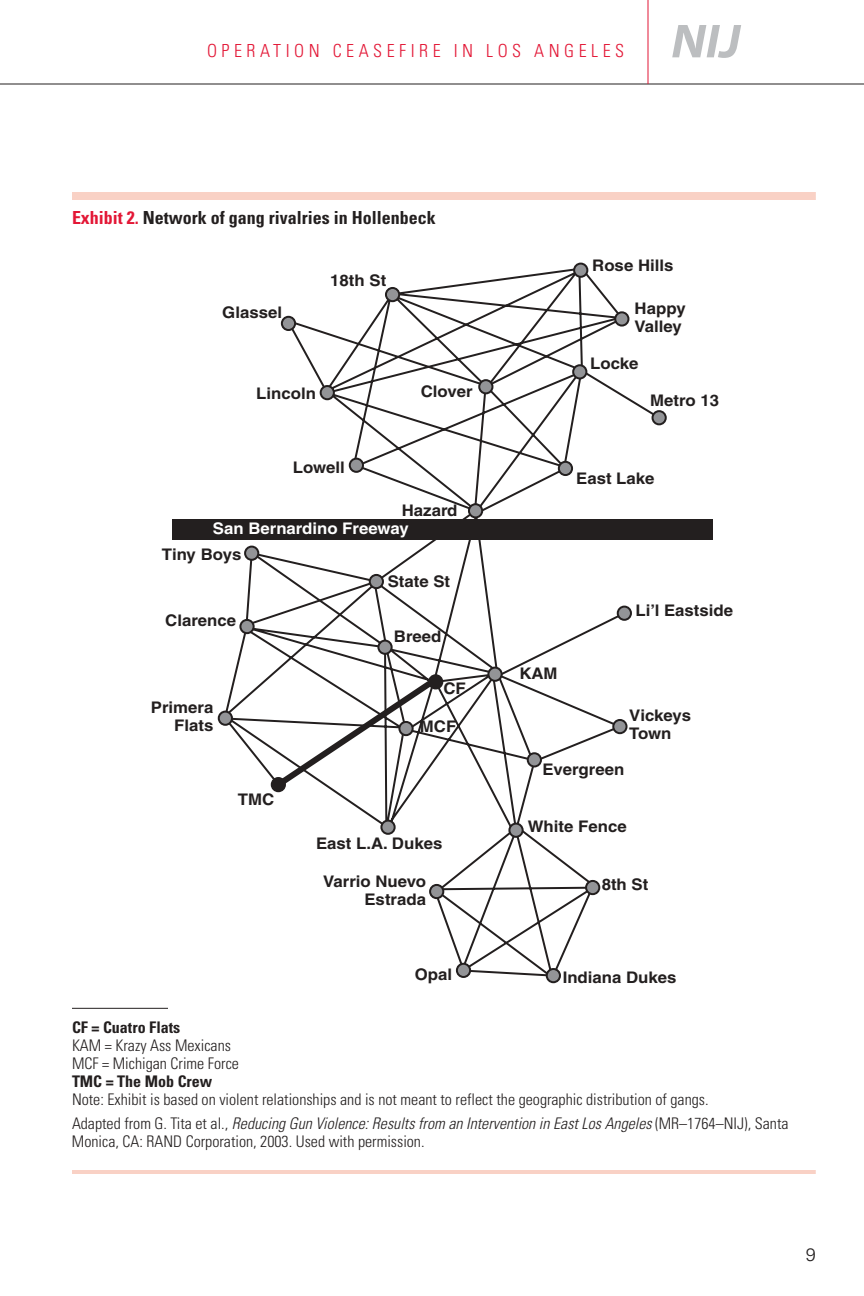
<style>
.page{position:relative;width:864px;height:1296px;background:#fff}
.page>*{position:absolute;margin:0;border:0;box-sizing:border-box;transform-origin:0 0}
.t1{font:700 condensed 18px "Univers";color:#231f1f}
.t2{font:300 condensed 18px "Univers";letter-spacing:.25em;color:#e31736}
.t3{font:300 18px "Univers";color:#231f1f}
.t4{font:300 condensed 16px/18px "Univers";color:#231f1f}
.t5{font:700 16px/18px "Helvetica";color:#231f1f;scale:1.05 1}
.t6{font:700 condensed 16px "Univers";color:#231f1f}
.t7{font:700 16px "Helvetica";color:#fff;scale:1.05 1}
.s1{color:#e31736}
.s2{font-style:italic}
</style>
<div class="page">
<div style="left:72px;top:192px;width:744px;height:8px;background:#f9d1c5"></div>
<hr style="left:72px;top:1170px;width:744px;height:4px;background:#f9d1c5">
<hr style="left:72px;top:1008px;width:96px;height:1px;background:#231f1f">
<hr style="left:0;top:84px;width:864px;height:1px;background:#231f1f">
<hr style="left:648px;top:0;width:1px;height:84px;background:#e31736">
<svg style="left:672px;top:25px;width:69px;height:33px"></svg>
<div style="left:172px;top:519px;width:541px;height:21px;background:#231f1f"></div>
<svg style="left:217px;top:267px;width:444px;height:485px"></svg>
<svg style="left:562px;top:860px;width:38px;height:99px"></svg>
<div style="left:386px;top:288px;width:13px;height:13px;background:#939497;border-radius:50%"></div>
<div style="left:385px;top:287px;width:15px;height:15px;border:2px solid #231f1f;border-radius:50%"></div>
<div style="left:282px;top:317px;width:13px;height:13px;background:#939497;border-radius:50%"></div>
<div style="left:281px;top:316px;width:15px;height:15px;border:2px solid #231f1f;border-radius:50%"></div>
<div style="left:479px;top:380px;width:13px;height:13px;background:#939497;border-radius:50%"></div>
<div style="left:478px;top:379px;width:15px;height:15px;border:2px solid #231f1f;border-radius:50%"></div>
<div style="left:321px;top:386px;width:13px;height:13px;background:#939497;border-radius:50%"></div>
<div style="left:320px;top:385px;width:15px;height:15px;border:2px solid #231f1f;border-radius:50%"></div>
<div style="left:574px;top:264px;width:13px;height:13px;background:#939497;border-radius:50%"></div>
<div style="left:573px;top:263px;width:15px;height:15px;border:2px solid #231f1f;border-radius:50%"></div>
<div style="left:615px;top:312px;width:13px;height:14px;background:#939497;border-radius:50%"></div>
<div style="left:614px;top:311px;width:15px;height:16px;border:2px solid #231f1f;border-radius:50%"></div>
<div style="left:573px;top:365px;width:13px;height:13px;background:#939497;border-radius:50%"></div>
<div style="left:572px;top:364px;width:15px;height:15px;border:2px solid #231f1f;border-radius:50%"></div>
<div style="left:653px;top:411px;width:13px;height:13px;background:#939497;border-radius:50%"></div>
<div style="left:652px;top:410px;width:15px;height:15px;border:2px solid #231f1f;border-radius:50%"></div>
<div style="left:559px;top:462px;width:13px;height:13px;background:#939497;border-radius:50%"></div>
<div style="left:558px;top:461px;width:15px;height:15px;border:2px solid #231f1f;border-radius:50%"></div>
<div style="left:469px;top:504px;width:13px;height:13px;background:#939497;border-radius:50%"></div>
<div style="left:468px;top:503px;width:15px;height:15px;border:2px solid #231f1f;border-radius:50%"></div>
<div style="left:350px;top:459px;width:13px;height:13px;background:#939497;border-radius:50%"></div>
<div style="left:349px;top:458px;width:15px;height:15px;border:2px solid #231f1f;border-radius:50%"></div>
<div style="left:613px;top:720px;width:14px;height:13px;background:#939497;border-radius:50%"></div>
<div style="left:612px;top:719px;width:16px;height:15px;border:2px solid #231f1f;border-radius:50%"></div>
<div style="left:618px;top:607px;width:13px;height:13px;background:#939497;border-radius:50%"></div>
<div style="left:617px;top:606px;width:15px;height:15px;border:2px solid #231f1f;border-radius:50%"></div>
<div style="left:586px;top:881px;width:13px;height:13px;background:#939497;border-radius:50%"></div>
<div style="left:585px;top:880px;width:15px;height:15px;border:2px solid #231f1f;border-radius:50%"></div>
<svg style="left:225px;top:552px;width:337px;height:432px"></svg>
<div style="left:272px;top:778px;width:13px;height:13px;background:#231f1f;border-radius:50%"></div>
<div style="left:271px;top:777px;width:15px;height:15px;border:2px solid #231f1f;border-radius:50%"></div>
<div style="left:219px;top:712px;width:13px;height:13px;background:#939497;border-radius:50%"></div>
<div style="left:218px;top:711px;width:15px;height:15px;border:2px solid #231f1f;border-radius:50%"></div>
<div style="left:245px;top:547px;width:13px;height:13px;background:#939497;border-radius:50%"></div>
<div style="left:244px;top:546px;width:15px;height:15px;border:2px solid #231f1f;border-radius:50%"></div>
<p class="t2" style="left:207px;top:44px;width:419px">OPERA TION CEASEFIRE IN LOS ANGELES</p>
<p class="t1" style="left:72px;top:211px;width:365px"><span class="s1">Exhibit 2.</span> Network of gang rivalries in Hollenbeck</p>
<p class="t5" style="left:330px;top:273px;width:55px">18th St</p>
<p class="t5" style="left:592px;top:258px;width:79px">Rose Hills</p>
<p class="t5" style="left:222px;top:305px;width:58px">Glassel</p>
<p class="t5" style="left:635px;top:301px;width:50px">Happy<br>Valley</p>
<p class="t5" style="left:590px;top:356px;width:47px">Locke</p>
<p class="t5" style="left:256px;top:386px;width:58px">Lincoln</p>
<p class="t5" style="left:421px;top:384px;width:51px">Clover</p>
<p class="t5" style="left:650px;top:393px;width:67px">Metro 13</p>
<p class="t5" style="left:293px;top:460px;width:51px">Lowell</p>
<p class="t5" style="left:402px;top:503px;width:55px">Hazard</p>
<p class="t7" style="left:213px;top:523px;width:188px">San Bernardino Freeway</p>
<p class="t5" style="left:162px;top:547px;width:77px">Tiny Boys</p>
<p class="t5" style="left:388px;top:574px;width:61px">State St</p>
<p class="t5" style="left:165px;top:613px;width:69px">Clarence</p>
<p class="t5" style="left:151px;top:700px;width:61px">Primera</p>
<p class="t5" style="left:394px;top:629px;width:47px">Breed</p>
<p class="t5" style="left:443px;top:681px;width:23px">CF</p>
<p class="t5" style="left:174px;top:718px;width:39px">Flats</p>
<p class="t5" style="left:420px;top:719px;width:36px">MCF</p>
<p class="t5" style="left:238px;top:792px;width:36px">TMC</p>
<p class="t5" style="left:576px;top:471px;width:76px">East Lake</p>
<p class="t5" style="left:519px;top:666px;width:38px">KAM</p>
<p class="t5" style="left:635px;top:603px;width:95px">Li’l Eastside</p>
<p class="t5" style="left:629px;top:708px;width:61px">Vickeys</p>
<p class="t5" style="left:629px;top:726px;width:42px">Town</p>
<p class="t5" style="left:542px;top:762px;width:80px">Evergreen</p>
<p class="t5" style="left:528px;top:819px;width:96px">White Fence</p>
<p class="t5" style="left:316px;top:836px;width:122px">East L.A. Dukes</p>
<p class="t5" style="left:323px;top:874px;width:99px">Varrio Nuevo</p>
<p class="t5" style="left:602px;top:877px;width:46px">8th St</p>
<p class="t5" style="left:364px;top:892px;width:60px">Estrada</p>
<h3 class="t5" style="left:415px;top:966px;width:37px">Opal</h3>
<h3 class="t5" style="left:563px;top:970px;width:110px">Indiana Dukes</h3>
<h4 class="t6" style="left:72px;top:1021px;width:110px">CF = Cuatro Flats</h4>
<p class="t4" style="left:72px;top:1038px;width:169px">KAM = Krazy Ass Mexicans<br>MCF = Michigan Crime Force</p>
<h4 class="t6" style="left:72px;top:1075px;width:142px">TMC = The Mob Crew</h4>
<p class="t4" style="left:72px;top:1092px;width:638px">Note: Exhibit is based on violent relationships and is not meant to reflect the geographic distribution of gangs.</p>
<p class="t4" style="left:72px;top:1116px;width:718px">Adapted from G. Tita et al., <span class="s2">Reducing Gun Violence: Results from an Intervention in East Los Angeles</span> (MR–1764–NIJ), Santa<br>Monica, CA: RAND Corporation, 2003. Used with permission.</p>
<p class="t3" style="left:806px;top:1248px;width:12px">9</p>
</div>
